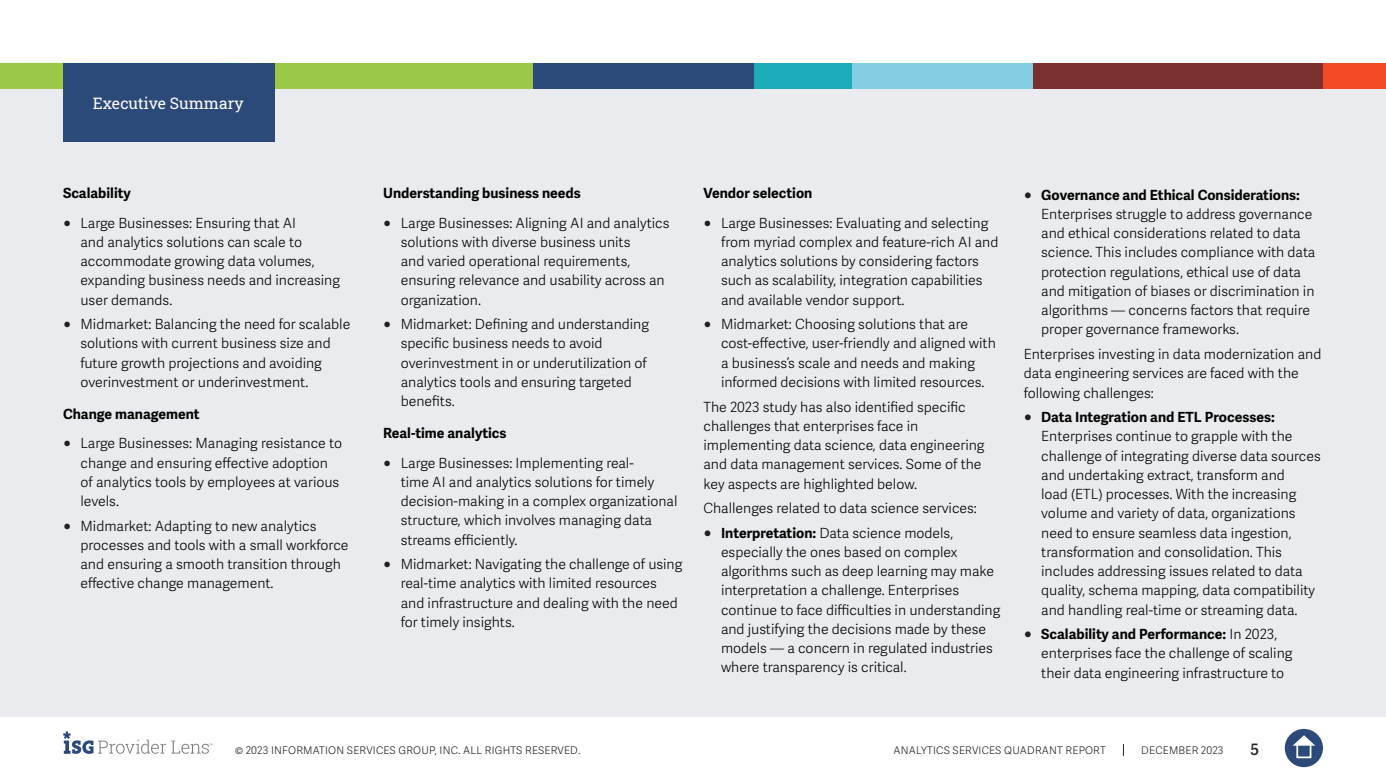
<style>
.page{position:relative;width:1386px;height:780px;background:#fff}
.page>*{position:absolute;margin:0;border:0;box-sizing:border-box;transform-origin:0 0}
.t1{font:15.75px "Roboto Slab ISG P Regular";color:#fff}
.t2{font:600 15.75px "Adelle Sans";color:#231f20}
.t3{font:300 14px/19.2px "Adelle Sans";color:#040503}
.t4{font:700 14px "Adelle Sans";color:#040503}
.t5{font:300 10.5px "Adelle Sans";letter-spacing:.02em;color:#231f20}
.s1{font-family:"Minion Pro";font-weight:400;font-size:21px;color:#231f20}
.s2{font-family:"Minion Pro";font-weight:700;font-size:21px;color:#231f20}
.s3{font-weight:700}
</style>
<div class="page">
<svg style="left:1123px;top:744px;width:1px;height:12px"></svg>
<div style="left:1285px;top:729px;width:38px;height:38px;background:#2b4a79;border-radius:50%"></div>
<svg style="left:1293px;top:735px;width:22px;height:10px"></svg>
<div style="left:1296px;top:743px;width:15px;height:15px;border:2px solid #fff"></div>
<svg style="left:63px;top:731px;width:150px;height:23px"></svg>
<div style="left:0;top:63px;width:1386px;height:654px;background:#e9ebee"></div>
<div style="left:0;top:63px;width:533px;height:25px;background:#9bc947"></div>
<div style="left:533px;top:63px;width:223px;height:25px;background:#2b4a79"></div>
<div style="left:850px;top:63px;width:184px;height:25px;background:#84cee3"></div>
<div style="left:1323px;top:63px;width:63px;height:25px;background:#f54a26"></div>
<div style="left:1033px;top:63px;width:290px;height:25px;background:#7a302e"></div>
<div style="left:754px;top:63px;width:98px;height:25px;background:#1cabb9"></div>
<div style="left:63px;top:63px;width:211px;height:79px;background:#2b4a79"></div>
<p class="t1" style="left:93px;top:92px;width:152px">Executive Summary</p>
<p class="t4" style="left:63px;top:184px;width:69px">Scalability</p>
<p class="t3" style="left:80px;top:213px;width:261px;text-indent:-18px"><span class="s1">•</span> Large Businesses: Ensuring that AI<br>and analytics solutions can scale to accommodate growing data volumes, expanding business needs and increasing user demands.</p>
<p class="t3" style="left:80px;top:315px;width:271px;text-indent:-18px"><span class="s1">•</span> Midmarket: Balancing the need for scalable solutions with current business size and future growth projections and avoiding overinvestment or underinvestment.</p>
<p class="t4" style="left:63px;top:405px;width:138px">Change management</p>
<p class="t3" style="left:80px;top:434px;width:263px;text-indent:-18px"><span class="s1">•</span> Large Businesses: Managing resistance to change and ensuring effective adoption of analytics tools by employees at various levels.</p>
<p class="t3" style="left:80px;top:516px;width:270px;text-indent:-18px"><span class="s1">•</span> Midmarket: Adapting to new analytics processes and tools with a small workforce and ensuring a smooth transition through effective change management.</p>
<p class="t4" style="left:383px;top:184px;width:199px">Understanding business needs</p>
<p class="t3" style="left:401px;top:213px;width:270px;text-indent:-18px"><span class="s1">•</span> Large Businesses: Aligning AI and analytics solutions with diverse business units<br>and varied operational requirements, ensuring relevance and usability across an organization.</p>
<p class="t3" style="left:401px;top:315px;width:250px;text-indent:-18px"><span class="s1">•</span> Midmarket: Defining and understanding specific business needs to avoid overinvestment in or underutilization of analytics tools and ensuring targeted benefits.</p>
<p class="t4" style="left:383px;top:424px;width:125px">Real-time analytics</p>
<p class="t3" style="left:401px;top:453px;width:278px;text-indent:-18px"><span class="s1">•</span> Large Businesses: Implementing real-<br>time AI and analytics solutions for timely decision-making in a complex organizational structure, which involves managing data streams efficiently.</p>
<p class="t3" style="left:401px;top:555px;width:283px;text-indent:-18px"><span class="s1">•</span> Midmarket: Navigating the challenge of using real-time analytics with limited resources and infrastructure and dealing with the need for timely insights.</p>
<p class="t4" style="left:704px;top:184px;width:110px">Vendor selection</p>
<p class="t3" style="left:721px;top:213px;width:279px;text-indent:-18px"><span class="s1">•</span> Large Businesses: Evaluating and selecting from myriad complex and feature-rich AI and analytics solutions by considering factors such as scalability, integration capabilities and available vendor support.</p>
<p class="t3" style="left:721px;top:315px;width:276px;text-indent:-18px"><span class="s1">•</span> Midmarket: Choosing solutions that are cost-effective, user-friendly and aligned with a business’s scale and needs and making informed decisions with limited resources.</p>
<p class="t3" style="left:704px;top:397px;width:283px">The 2023 study has also identified specific challenges that enterprises face in implementing data science, data engineering and data management services. Some of the key aspects are highlighted below.</p>
<p class="t3" style="left:704px;top:499px;width:275px">Challenges related to data science services:</p>
<p class="t3" style="left:721px;top:523px;width:281px;text-indent:-18px"><span class="s2">•</span> <span class="s3">Interpretation:</span> Data science models, especially the ones based on complex algorithms such as deep learning may make interpretation a challenge. Enterprises continue to face difficulties in understanding and justifying the decisions made by these models — a concern in regulated industries where transparency is critical.</p>
<p class="t3" style="left:1041px;top:185px;width:276px;text-indent:-18px"><span class="s2">•</span> <span class="s3">Governance and Ethical Considerations:<br></span>Enterprises struggle to address governance and ethical considerations related to data science. This includes compliance with data protection regulations, ethical use of data and mitigation of biases or discrimination in algorithms — concerns factors that require proper governance frameworks.</p>
<p class="t3" style="left:1024px;top:345px;width:299px">Enterprises investing in data modernization and data engineering services are faced with the following challenges:</p>
<p class="t3" style="left:1041px;top:408px;width:281px;text-indent:-18px"><span class="s2">•</span> <span class="s3">Data Integration and ETL Processes:<br></span>Enterprises continue to grapple with the challenge of integrating diverse data sources and undertaking extract, transform and<br>load (ETL) processes. With the increasing volume and variety of data, organizations need to ensure seamless data ingestion, transformation and consolidation. This includes addressing issues related to data quality, schema mapping, data compatibility and handling real-time or streaming data.</p>
<p class="t3" style="left:1041px;top:625px;width:253px;text-indent:-18px"><span class="s2">•</span> <span class="s3">Scalability and Performance:</span> In 2023, enterprises face the challenge of scaling their data engineering infrastructure to</p>
<p class="t5" style="left:235px;top:744px;width:347px">© 2023 INFORMATION SERVICES GROUP, INC. ALL RIGHTS RESERVED.</p>
<p class="t5" style="left:893px;top:744px;width:214px">ANALYTICS SERVICES QUADRANT REPORT</p>
<p class="t5" style="left:1141px;top:744px;width:84px">DECEMBER 2023</p>
<p class="t2" style="left:1250px;top:740px;width:10px">5</p>
</div>
